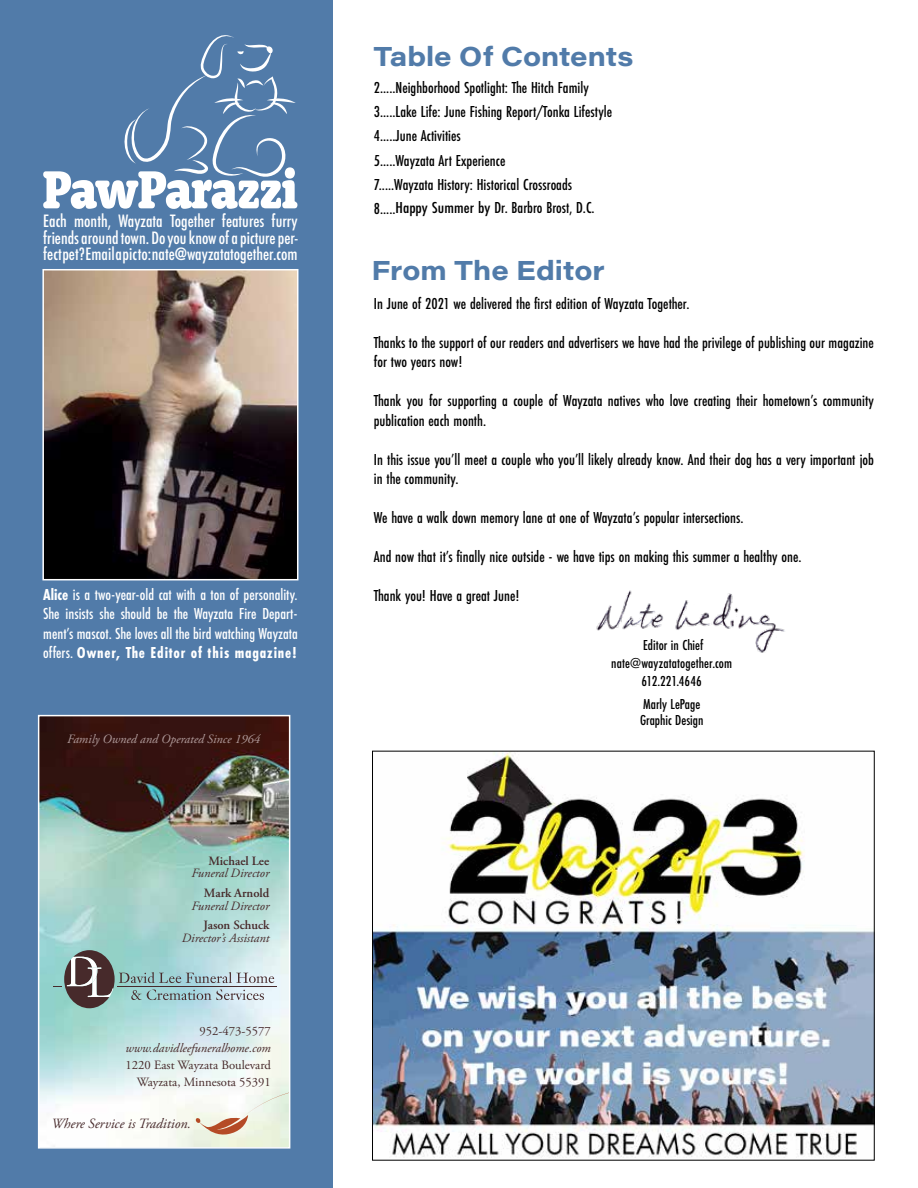
<style>
.page{position:relative;width:918px;height:1188px;background:#fff}
.page>*{position:absolute;margin:0;border:0;box-sizing:border-box;transform-origin:0 0}
.t1{font:700 27px "Acumin Pro Wide";color:#517ba9}
.t2{font:500 16.5px/24px "Futura PT Cond";color:#000}
.t3{font:500 16.5px/19.5px "Futura PT Cond";color:#fff;text-align:justify}
.t4{font:500 condensed 16.5px/16.5px "Futura";color:#fff;text-align:justify}
.t5{font:500 15px/17.7px "Futura PT Cond";color:#000;text-align:center}
.t6{font:italic 14.1px "Adobe Garamond Pro";color:#472a2b}
.t7{font:italic 12.75px "Adobe Garamond Pro";color:#472a2b}
.t8{font:12.75px/17px "Adobe Garamond Pro";color:#472a2b;text-align:right}
.t9{font:italic 12.75px "Adobe Garamond Pro";color:#b19c9c}
.t10{font:600 12.75px "Adobe Garamond Pro";color:#472a2b}
.s1{font-weight:700}
</style>
<div class="page">
<div style="left:0;top:0;width:333px;height:1188px;background:#517ba9"></div>
<img style="left:41px;top:718px;width:246px;height:428px">
<hr style="left:117px;top:986px;width:160px;height:1px;background:#472a2b">
<svg style="left:53px;top:950px;width:221px;height:58px;background:#9db8b9"></svg>
<svg style="left:196px;top:1087px;width:91px;height:49px;background:#ebe6d9"></svg>
<div style="left:38px;top:715px;width:252px;height:434px;border:2px solid #fff"></div>
<img style="left:596px;top:590px;width:189px;height:63px">
<svg style="left:43px;top:35px;width:254px;height:174px"></svg>
<img style="left:45px;top:272px;width:250px;height:305px">
<div style="left:42px;top:269px;width:256px;height:311px;border:2px solid #fff"></div>
<img style="left:374px;top:753px;width:499px;height:405px">
<p class="t4" style="left:43px;top:213px;width:256px">Each month, Wayzata Together features furry friends around town. Do you know of a picture per&shy;fect pet? Email a pic to: nate@wayzatatogether.com</p>
<p class="t3" style="left:43px;top:585px;width:256px"><span class="s1">Alice</span> is a two-year-old cat with a ton of personality.<br>She insists she should be the Wayzata Fire Depart&shy;ment’s mascot. She loves all the bird watching Wayzata offers. <span class="s1">Owner, The Editor of this magazine!</span></p>
<p class="t9" style="left:67px;top:731px;width:195px">Family Owned and Operated Since 1964</p>
<p class="t10" style="left:208px;top:853px;width:62px">Michael Lee</p>
<p class="t7" style="left:191px;top:866px;width:79px">Funeral Director</p>
<p class="t10" style="left:204px;top:886px;width:67px">Mark Arnold</p>
<p class="t7" style="left:191px;top:898px;width:79px">Funeral Director</p>
<p class="t10" style="left:203px;top:918px;width:67px">Jason Schuck</p>
<p class="t7" style="left:182px;top:930px;width:89px">Director’s Assistant</p>
<p class="t8" style="left:199px;top:1023px;width:73px">952-473-5577</p>
<p class="t7" style="left:125px;top:1041px;width:147px">www.davidleefuneralhome.com</p>
<p class="t8" style="left:126px;top:1057px;width:147px">1220 East Wayzata Boulevard<br>Wayzata, Minnesota 55391</p>
<p class="t6" style="left:51px;top:1115px;width:141px">Where Service is Tradition.</p>
<h1 class="t1" style="left:374px;top:36px;width:261px">Table Of Contents</h1>
<p class="t2" style="left:374px;top:76px;width:240px">2.....Neighborhood Spotlight: The Hitch Family 3.....Lake Life: June Fishing Report/Tonka Lifestyle 4.....June Activities<br>5.....Wayzata Art Experience<br>7.....Wayzata History: Historical Crossroads 8.....Happy Summer by Dr. Barbro Brost, D.C.</p>
<h1 class="t1" style="left:372px;top:251px;width:235px">From The Editor</h1>
<p class="t2" style="left:374px;top:291px;width:317px">In June of 2021 we delivered the first edition of Wayzata Together.</p>
<p class="t2" style="left:374px;top:332px;width:502px;line-height:19.5px">Thanks to the support of our readers and advertisers we have had the privilege of publishing our magazine for two years now!</p>
<p class="t2" style="left:374px;top:391px;width:502px;line-height:19.5px">Thank you for supporting a couple of Wayzata natives who love creating their hometown’s community publication each month.</p>
<p class="t2" style="left:374px;top:449px;width:502px;line-height:19.5px">In this issue you’ll meet a couple who you’ll likely already know. And their dog has a very important job in the community.</p>
<p class="t2" style="left:374px;top:506px;width:371px">We have a walk down memory lane at one of Wayzata’s popular intersections.</p>
<p class="t2" style="left:374px;top:545px;width:429px">And now that it’s finally nice outside - we have tips on making this summer a healthy one.</p>
<p class="t2" style="left:374px;top:584px;width:147px">Thank you! Have a great June!</p>
<p class="t5" style="left:611px;top:636px;width:123px">Editor in Chief nate@wayzatatogether.com<br>612.221.4646</p>
<p class="t5" style="left:640px;top:695px;width:65px;line-height:16.5px;text-align:left">Marly LePage<br>Graphic Design</p>
</div>
